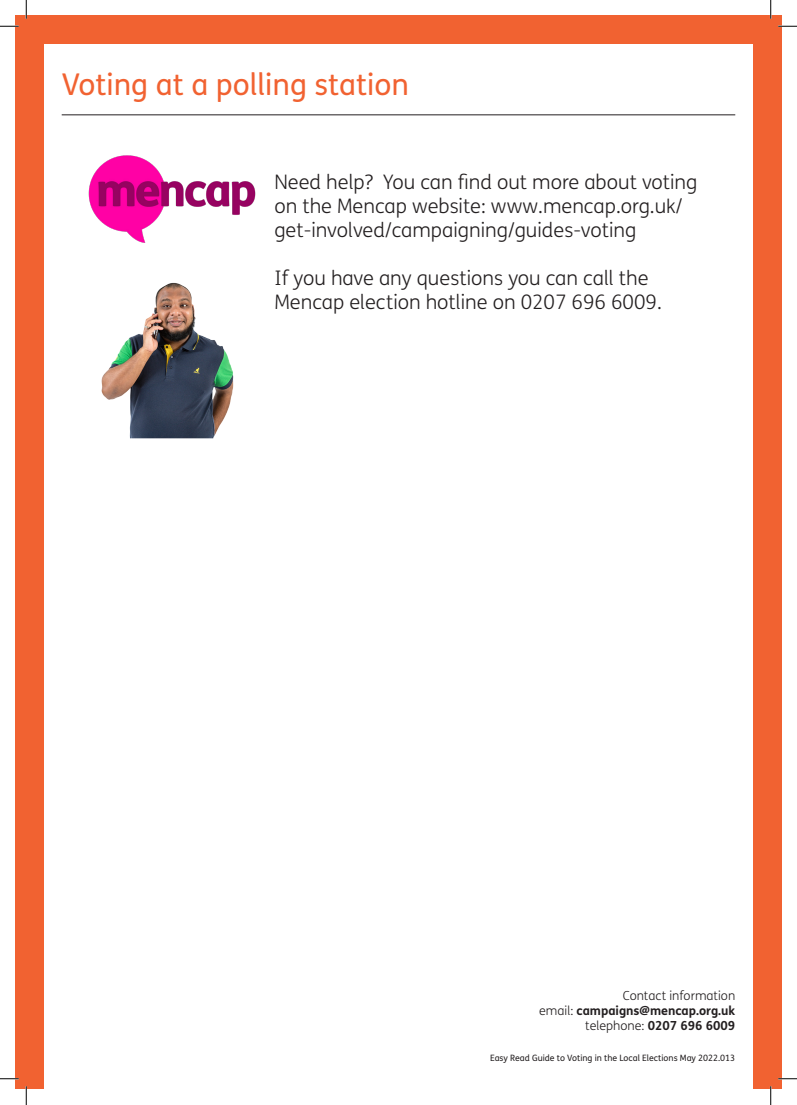
<style>
.page{position:relative;width:797px;height:1105px;background:#fff}
.page>*{position:absolute;margin:0;border:0;box-sizing:border-box;transform-origin:0 0}
.t1{font:30px "FS Mencap";color:#f16231}
.Body_copy{font:300 20px/24px "FS Mencap";color:#231f20}
.t2{font:300 12.5px/15px "FS Mencap";color:#231f20;text-align:right}
.t3{font:8.75px "FS Mencap";color:#231f20}
.s1{font-weight:700}
</style>
<div class="page">
<div style="left:16px;top:16px;width:28px;height:1073px;background:#f16231"></div>
<div style="left:16px;top:16px;width:765px;height:28px;background:#f16231"></div>
<hr style="left:62px;top:115px;width:673px;height:1px;background:#231f20">
<div style="left:753px;top:16px;width:28px;height:1073px;background:#f16231"></div>
<img style="left:101px;top:282px;width:133px;height:157px">
<img style="left:88px;top:155px;width:168px;height:88px">
<svg style="left:0;top:25px;width:19px;height:2px"></svg>
<svg style="left:778px;top:25px;width:19px;height:2px"></svg>
<svg style="left:0;top:1078px;width:19px;height:1px"></svg>
<svg style="left:778px;top:1078px;width:19px;height:1px"></svg>
<svg style="left:25px;top:0;width:2px;height:19px"></svg>
<svg style="left:25px;top:1086px;width:2px;height:19px"></svg>
<svg style="left:770px;top:0;width:1px;height:19px"></svg>
<svg style="left:770px;top:1086px;width:1px;height:19px"></svg>
<h1 class="t1" style="left:62px;top:67px;width:349px">Voting at a polling station</h1>
<p class="Body_copy" style="left:274px;top:171px;width:424px">Need help? You can find out more about voting on the Mencap website: www.mencap.org.uk/ get-involved/campaigning/guides-voting</p>
<p class="Body_copy" style="left:274px;top:267px;width:389px">If you have any questions you can call the<br>Mencap election hotline on 0207 696 6009.</p>
<p class="t2" style="left:539px;top:988px;width:197px">Contact information<br>email: <span class="s1">campaigns@mencap.org.uk </span>telephone: <span class="s1">0207 696 6009</span></p>
<p class="t3" style="left:490px;top:1052px;width:246px">Easy Read Guide to Voting in the Local Elections May 2022.013</p>
</div>
